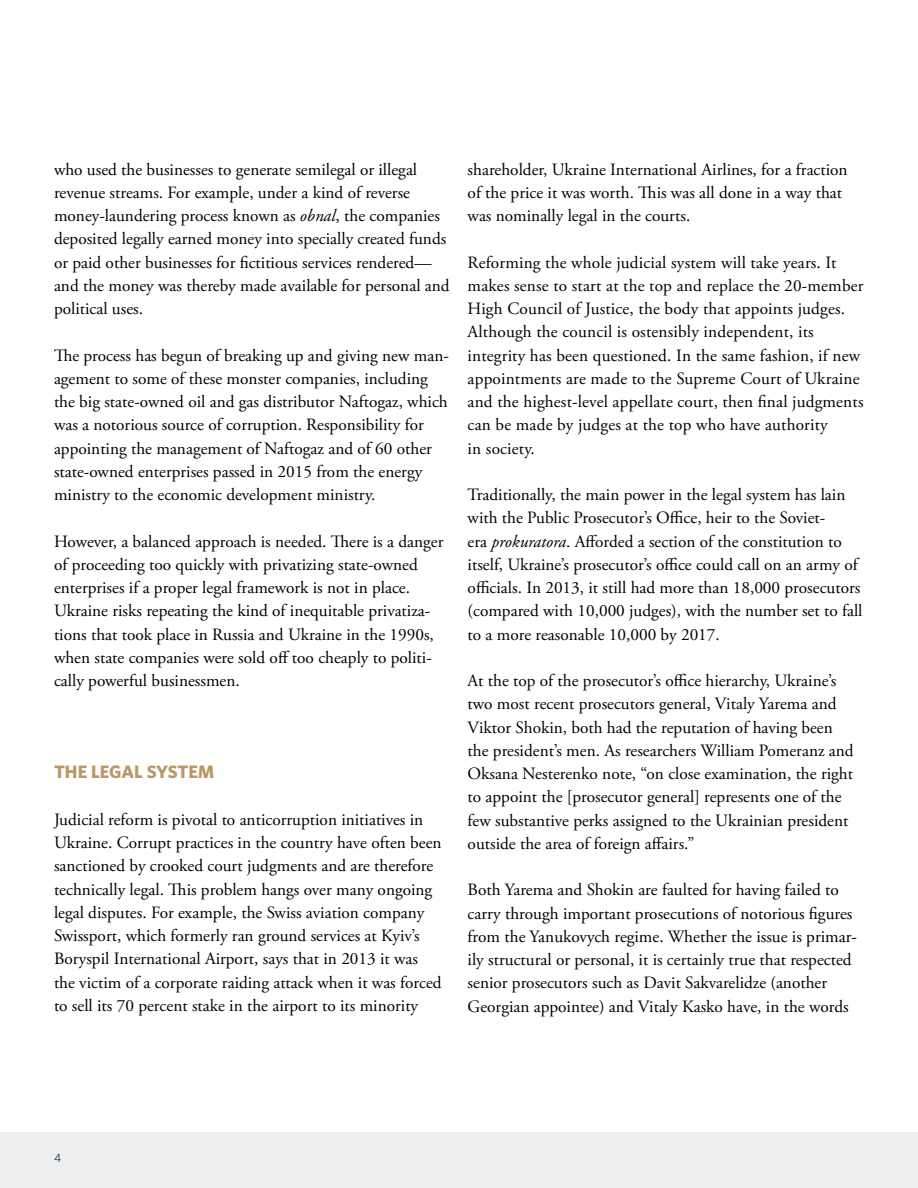
<style>
.page{position:relative;width:918px;height:1188px;background:#fff}
.page>*{position:absolute;margin:0;border:0;box-sizing:border-box;transform-origin:0 0}
.t1{font:700 18px "Whitney";color:#ba9765}
.t2{font:17.25px/23.2px "Adobe Garamond Pro";color:#000}
.t3{font:12px "Whitney";color:#003a63}
.s1{font-style:italic}
</style>
<div class="page">
<div style="left:0;top:1132px;width:918px;height:56px;background:#efeff0"></div>
<p class="t2" style="left:54px;top:158px;width:397px">who used the businesses to generate semilegal or illegal revenue streams. For example, under a kind of reverse money-laundering process known as <span class="s1">obnal</span>, the companies deposited legally earned money into specially created funds or paid other businesses for fictitious services rendered— and the money was thereby made available for personal and political uses.</p>
<p class="t2" style="left:54px;top:344px;width:396px">The process has begun of breaking up and giving new man&shy;agement to some of these monster companies, including the big state-owned oil and gas distributor Naftogaz, which was a notorious source of corruption. Responsibility for appointing the management of Naftogaz and of 60 other state-owned enterprises passed in 2015 from the energy ministry to the economic development ministry.</p>
<p class="t2" style="left:54px;top:530px;width:391px">However, a balanced approach is needed. There is a danger of proceeding too quickly with privatizing state-owned enterprises if a proper legal framework is not in place.<br>Ukraine risks repeating the kind of inequitable privatiza&shy;tions that took place in Russia and Ukraine in the 1990s, when state companies were sold off too cheaply to politi&shy;cally powerful businessmen.</p>
<p class="t1" style="left:54px;top:760px;width:162px">THE LEGAL SYSTEM</p>
<p class="t2" style="left:54px;top:808px;width:389px">Judicial reform is pivotal to anticorruption initiatives in Ukraine. Corrupt practices in the country have often been sanctioned by crooked court judgments and are therefore technically legal. This problem hangs over many ongoing legal disputes. For example, the Swiss aviation company Swissport, which formerly ran ground services at Kyiv’s Boryspil International Airport, says that in 2013 it was the victim of a corporate raiding attack when it was forced to sell its 70 percent stake in the airport to its minority</p>
<p class="t2" style="left:468px;top:158px;width:382px">shareholder, Ukraine International Airlines, for a fraction of the price it was worth. This was all done in a way that was nominally legal in the courts.</p>
<p class="t2" style="left:468px;top:251px;width:397px">Reforming the whole judicial system will take years. It makes sense to start at the top and replace the 20-member High Council of Justice, the body that appoints judges.<br>Although the council is ostensibly independent, its integrity has been questioned. In the same fashion, if new appointments are made to the Supreme Court of Ukraine and the highest-level appellate court, then final judgments can be made by judges at the top who have authority<br>in society.</p>
<p class="t2" style="left:468px;top:484px;width:396px">Traditionally, the main power in the legal system has lain with the Public Prosecutor’s Office, heir to the Soviet-<br>era <span class="s1">prokuratora</span>. Afforded a section of the constitution to itself, Ukraine’s prosecutor’s office could call on an army of officials. In 2013, it still had more than 18,000 prosecutors (compared with 10,000 judges), with the number set to fall to a more reasonable 10,000 by 2017.</p>
<p class="t2" style="left:468px;top:670px;width:388px">At the top of the prosecutor’s office hierarchy, Ukraine’s two most recent prosecutors general, Vitaly Yarema and Viktor Shokin, both had the reputation of having been the president’s men. As researchers William Pomeranz and Oksana Nesterenko note, “on close examination, the right to appoint the [prosecutor general] represents one of the few substantive perks assigned to the Ukrainian president outside the area of foreign affairs.”</p>
<p class="t2" style="left:468px;top:879px;width:391px">Both Yarema and Shokin are faulted for having failed to carry through important prosecutions of notorious figures from the Yanukovych regime. Whether the issue is primar&shy;ily structural or personal, it is certainly true that respected senior prosecutors such as Davit Sakvarelidze (another Georgian appointee) and Vitaly Kasko have, in the words</p>
<p class="t3" style="left:54px;top:1150px;width:9px">4</p>
</div>
